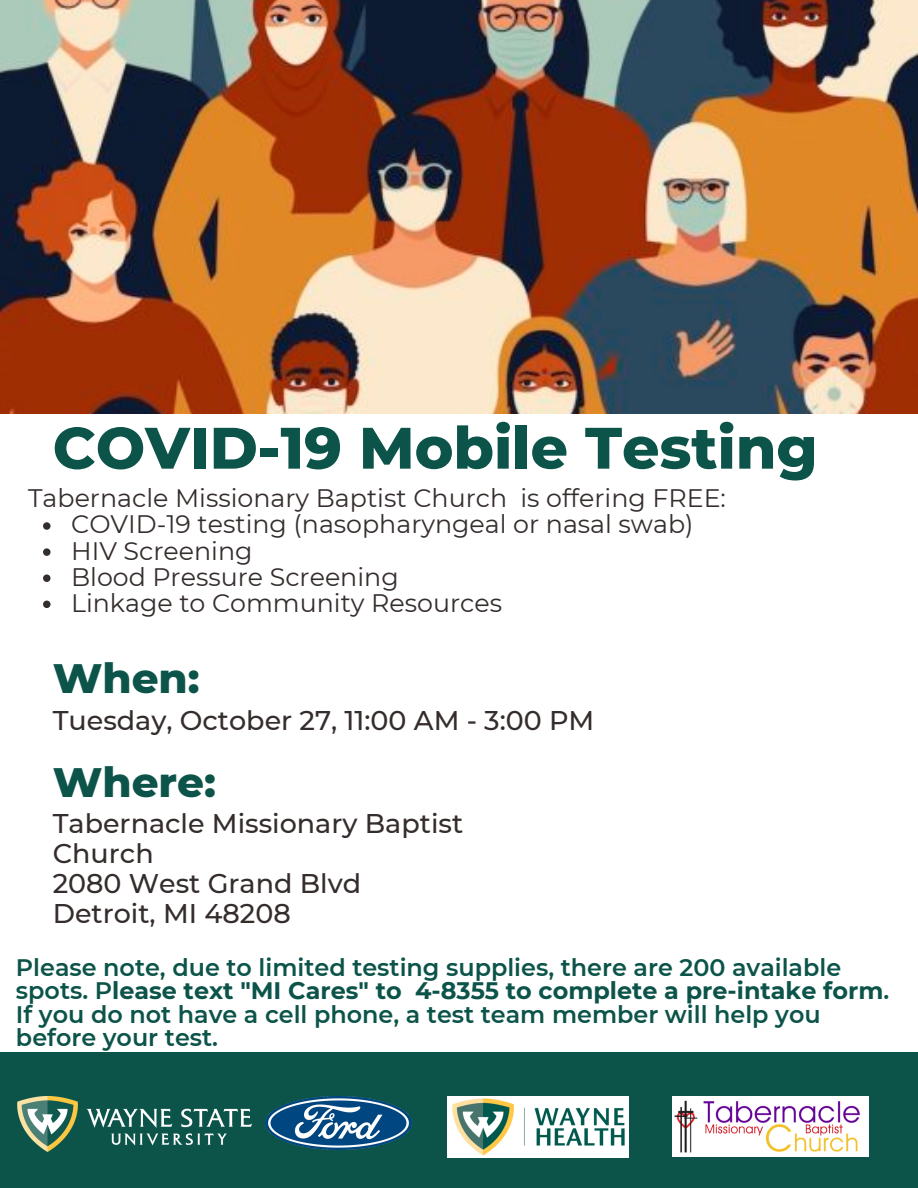
<style>
.page{position:relative;width:918px;height:1188px;background:#fff}
.page>*{position:absolute;margin:0;border:0;box-sizing:border-box;transform-origin:0 0}
.t1{font:800 58.35px "Montserrat";color:#0c5449}
.t2{font:800 42px "Montserrat";color:#0c5449}
.t3{font:500 27px/30px "Montserrat";color:#342d2c}
.t4{font:25.35px/26.1px "Montserrat";color:#342d2c}
.t5{font:600 23.85px/23.4px "Montserrat";color:#0c5449}
.s1{font-weight:700}
</style>
<div class="page">
<img style="left:0;top:0;width:918px;height:414px">
<div style="left:0;top:1052px;width:918px;height:136px;background:#0c5449"></div>
<img style="left:265px;top:1096px;width:147px;height:53px">
<img style="left:17px;top:1096px;width:234px;height:55px">
<img style="left:448px;top:1096px;width:181px;height:61px">
<svg style="left:43px;top:522px;width:8px;height:8px"></svg>
<svg style="left:43px;top:548px;width:8px;height:8px"></svg>
<svg style="left:43px;top:575px;width:8px;height:7px"></svg>
<svg style="left:43px;top:601px;width:8px;height:7px"></svg>
<img style="left:672px;top:1096px;width:197px;height:61px">
<h1 class="t1" style="left:53px;top:412px;width:766px">COVID-19 Mobile Testing</h1>
<p class="t4" style="left:28px;top:485px;width:699px">Tabernacle Missionary Baptist Church is offering FREE:</p>
<p class="t4" style="left:71px;top:511px;width:624px">COVID-19 testing (nasopharyngeal or nasal swab)<br>HIV Screening<br>Blood Pressure Screening<br>Linkage to Community Resources</p>
<h2 class="t2" style="left:53px;top:653px;width:148px">When:</h2>
<p class="t3" style="left:53px;top:705px;width:543px">Tuesday, October 27, 11:00 AM - 3:00 PM</p>
<h2 class="t2" style="left:53px;top:756px;width:165px">Where:</h2>
<p class="t3" style="left:53px;top:808px;width:412px">Tabernacle Missionary Baptist<br>Church<br>2080 West Grand Blvd<br>Detroit, MI 48208</p>
<p class="t5" style="left:16px;top:956px;width:875px">Please note, due to limited testing supplies, there are 200 available spots. P<span class="s1">lease text "MI Cares" to 4-8355 to complete a pre-intake form</span>.<br>If you do not have a cell phone, a test team member will help you before your test.</p>
</div>
